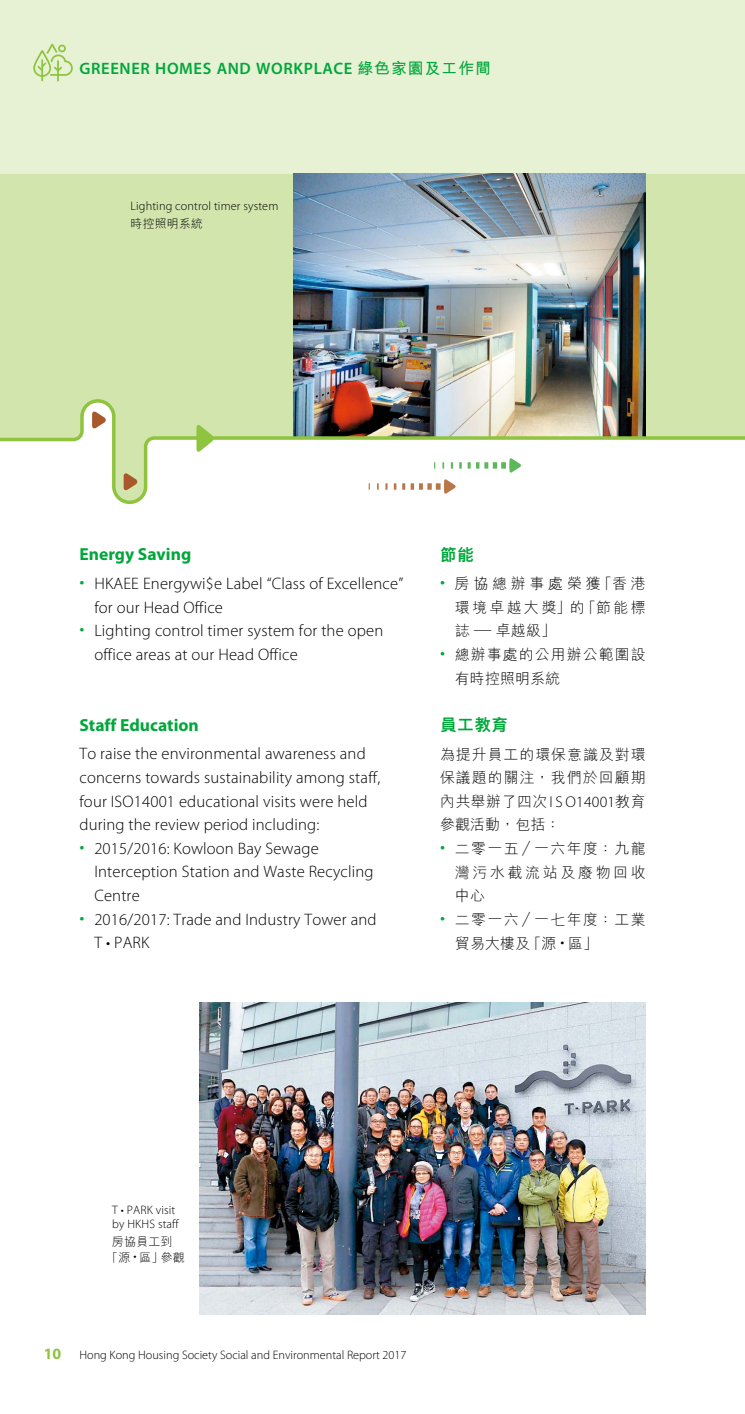
<style>
.page{position:relative;width:745px;height:1414px;background:#fff}
.page>*{position:absolute;margin:0;border:0;box-sizing:border-box;transform-origin:0 0}
.t1{font:700 17.5px "Myriad Pro";color:#00a73b}
.t2{font:300 16.62px/23.6px "Myriad Pro";letter-spacing:.01em;color:#000}
.t3{font:800 16.62px "M Hei HK";letter-spacing:.03em;color:#00a73b}
.t4{font:600 16.45px "Myriad Pro";letter-spacing:.035em;color:#00a73b}
.t5{font:300 14.88px/23.6px "M Hei HK";letter-spacing:.075em;color:#000;text-align:justify}
.t6{font:300 14.88px/23.6px "M Hei HK";letter-spacing:.095em;color:#000}
.t7{font:300 12.25px/14px "Myriad Pro";color:#000}
.t8{font:300 11.9px/15.8px "M Hei HK";letter-spacing:.01em;color:#000;text-align:center}
.s1{font-family:"M Hei HK";font-weight:700;font-size:15.75px}
.s2{font-size:20.12px;color:#00a73b}
.s3{font-family:"Myriad Pro";font-size:20.12px;color:#00a73b}
.s4{font-family:"Myriad Pro";font-size:15.58px}
.s5{font-family:"Myriad Pro";font-size:12.42px}
.s6{font-weight:700;font-size:15.75px;color:#8ec43e}
</style>
<div class="page">
<div style="left:0;top:0;width:744px;height:174px;background:#e7f1d4"></div>
<div style="left:0;top:174px;width:744px;height:334px;background:#d1e5ad"></div>
<img style="left:293px;top:174px;width:352px;height:156px">
<img style="left:199px;top:1002px;width:446px;height:313px">
<img style="left:0;top:330px;width:744px;height:178px">
<div style="left:33px;top:50px;width:18px;height:27px;border:2px solid #8ec43e;border-radius:8px"></div>
<svg style="left:36px;top:43px;width:37px;height:39px"></svg>
<div style="left:58px;top:45px;width:8px;height:7px;border:2px solid #8ec43e;border-radius:50%"></div>
<p class="t4" style="left:80px;top:58px;width:412px">GREENER HOMES AND WORKPLACE <span class="s1">綠色家園及工作間</span></p>
<p class="t7" style="left:130px;top:199px;width:149px">Lighting control timer system</p>
<p class="t8" style="left:130px;top:216px;width:74px">時控照明系統</p>
<p class="t1" style="left:79px;top:543px;width:113px">Energy Saving</p>
<p class="t2" style="left:94px;top:571px;width:310px;text-indent:-15px"><span class="s2">•</span> HKAEE Energywi$e Label “Class of Excellence” for our Head Office</p>
<p class="t2" style="left:94px;top:619px;width:290px;text-indent:-15px"><span class="s2">•</span> Lighting control timer system for the open office areas at our Head Office</p>
<p class="t1" style="left:79px;top:713px;width:121px">Staff Education</p>
<p class="t2" style="left:79px;top:742px;width:302px">To raise the environmental awareness and concerns towards sustainability among staff, four ISO14001 educational visits were held during the review period including:</p>
<p class="t2" style="left:94px;top:836px;width:281px;text-indent:-15px"><span class="s2">•</span> 2015/2016: Kowloon Bay Sewage<br>Interception Station and Waste Recycling<br>Centre</p>
<p class="t2" style="left:94px;top:907px;width:283px;text-indent:-15px"><span class="s2">•</span> 2016/2017: Trade and Industry Tower and<br>T • PARK</p>
<p class="t3" style="left:440px;top:546px;width:35px">節能</p>
<p class="t5" style="left:454px;top:572px;width:192px;text-indent:-15px"><span class="s3">•</span> 房協總辦事處榮獲「香港環境卓越大獎」的「節能標誌 — 卓越級」</p>
<p class="t5" style="left:454px;top:642px;width:192px;text-indent:-15px"><span class="s3">•</span> 總辦事處的公用辦公範圍設有時控照明系統</p>
<p class="t3" style="left:440px;top:716px;width:70px">員工教育</p>
<p class="t5" style="left:439px;top:742px;width:207px">為提升員工的環保意識及對環保議題的關注，我們於回顧期內共舉辦了四次<span class="s4">I S O14001</span>教育參觀活動，包括：</p>
<p class="t5" style="left:454px;top:836px;width:192px;text-indent:-15px"><span class="s3">•</span> 二零一五／一六年度：九龍灣污水截流站及廢物回收中心</p>
<p class="t6" style="left:454px;top:907px;width:192px;text-indent:-15px"><span class="s3">•</span> 二零一六／一七年度：工業貿易大樓及「源 <span class="s4">•</span> 區」</p>
<p class="t7" style="left:112px;top:1202px;width:68px">T • PARK visit by HKHS staff</p>
<p class="t8" style="left:106px;top:1233px;width:80px">房協員工到<br>「源 <span class="s5">•</span> 區」參觀</p>
<p class="t7" style="left:44px;top:1348px;width:364px"><span class="s6">10</span> Hong Kong Housing Society Social and Environmental Report 2017</p>
</div>
